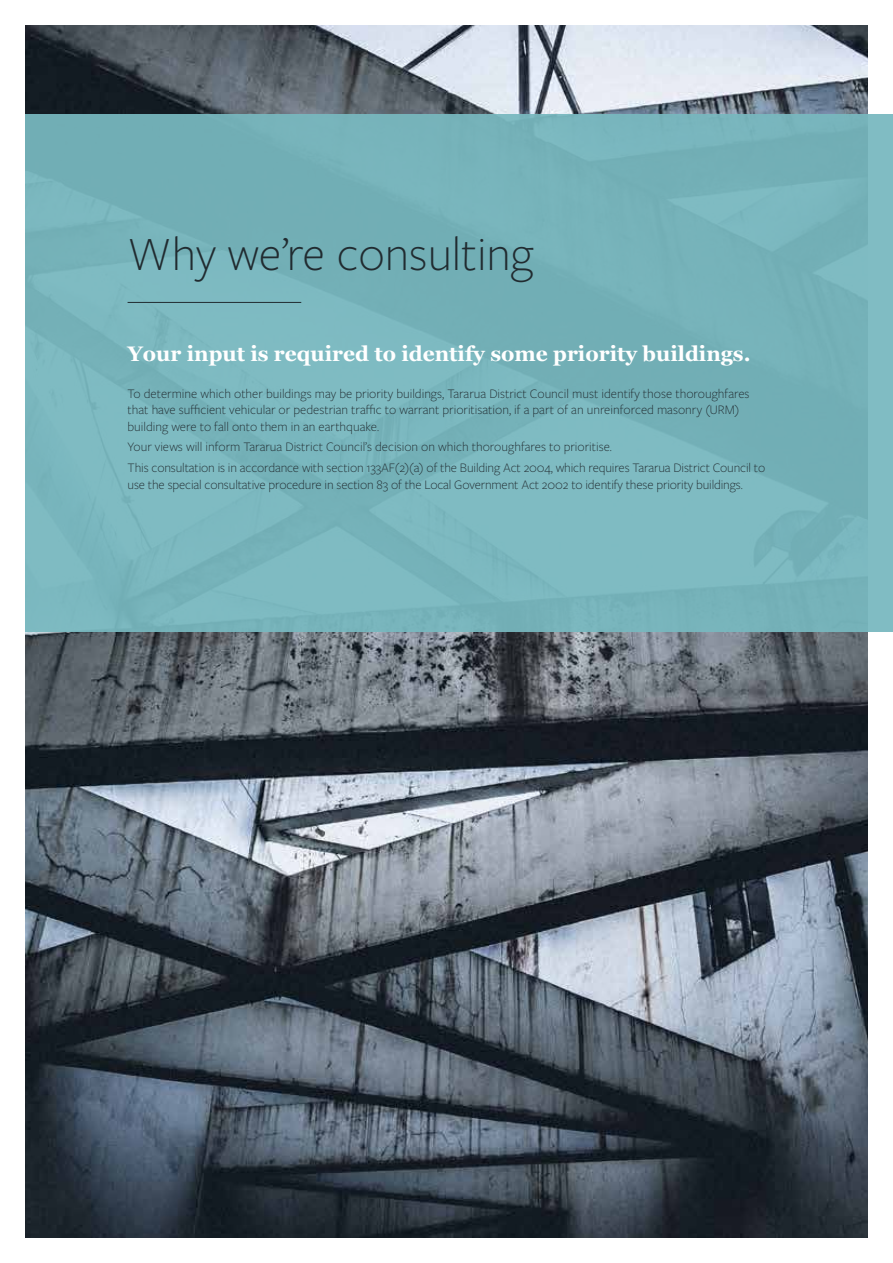
<style>
.page{position:relative;width:893px;height:1263px;background:#fff}
.page>*{position:absolute;margin:0;border:0;box-sizing:border-box;transform-origin:0 0}
.t1{font:300 49.5px "Freight Sans Pro";color:#212b30}
.t2{font:700 21px "Georgia";color:#fff}
.t3{font:300 13.5px/16.5px "Freight Sans Pro";color:#212b30}
</style>
<div class="page">
<img style="left:26px;top:26px;width:841px;height:1211px">
<div style="left:26px;top:114px;width:867px;height:517px;background:#78b8bf"></div>
<hr style="left:128px;top:302px;width:173px;height:1px;background:#212b30">
<h1 class="t1" style="left:128px;top:221px;width:408px">Why we’re consulting</h1>
<h2 class="t2" style="left:128px;top:338px;width:625px">Your input is required to identify some priority buildings.</h2>
<p class="t3" style="left:128px;top:384px;width:624px">To determine which other buildings may be priority buildings, Tararua District Council must identify those thoroughfares that have sufficient vehicular or pedestrian traffic to warrant prioritisation, if a part of an unreinforced masonry (URM) building were to fall onto them in an earthquake.</p>
<p class="t3" style="left:128px;top:436px;width:639px;line-height:20.7px">Your views will inform Tararua District Council’s decision on which thoroughfares to prioritise.<br>This consultation is in accordance with section 133AF(2)(a) of the Building Act 2004, which requires Tararua District Council to</p>
<p class="t3" style="left:128px;top:475px;width:617px">use the special consultative procedure in section 83 of the Local Government Act 2002 to identify these priority buildings.</p>
</div>
